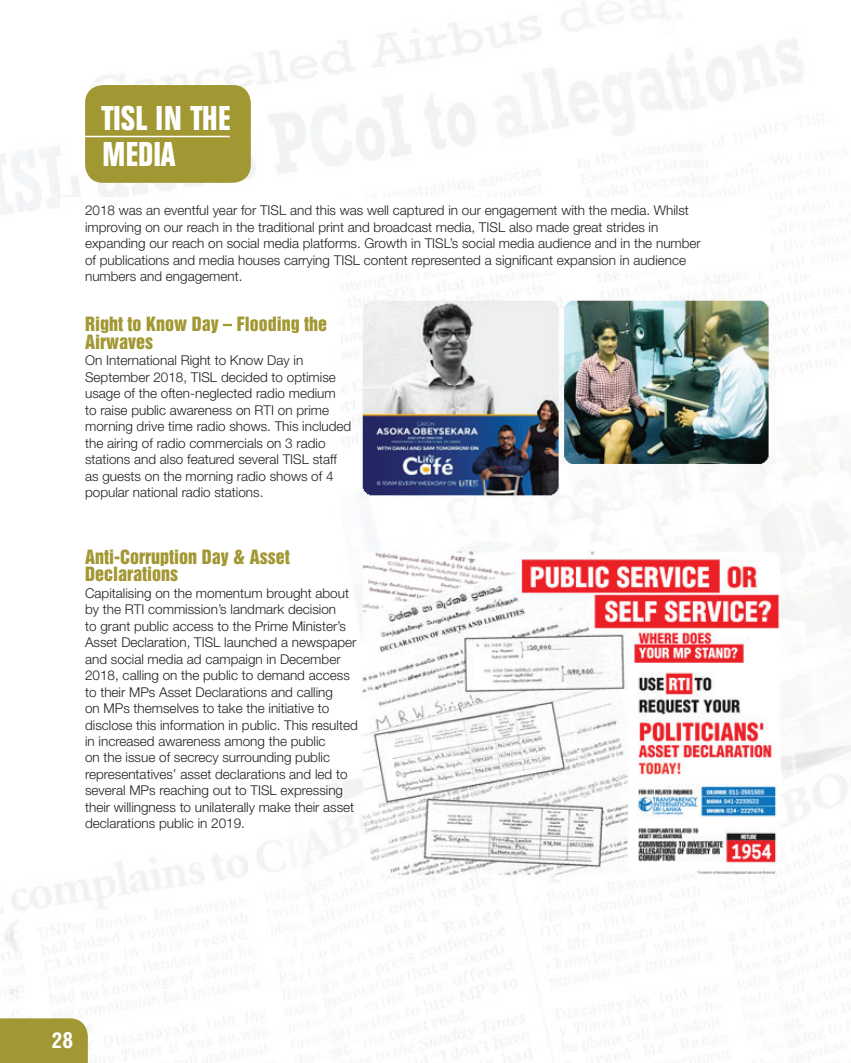
<style>
.page{position:relative;width:851px;height:1063px;background:#fff}
.page>*{position:absolute;margin:0;border:0;box-sizing:border-box;transform-origin:0 0}
.t1{font:700 condensed 36px/36px "Folio EF";color:#fff}
.t2{font:700 21px "Arena Condensed";color:#fff}
.t3{font:18px/17.2px "Helvetica Inserat LT Std";color:#a29833}
.t4{font:300 13.5px/16.5px "Helvetica Neue";color:#231f20}
</style>
<div class="page">
<img style="left:0;top:0;width:850px;height:1063px">
<div style="left:85px;top:85px;width:166px;height:98px;background:#a29833;border-radius:18px"></div>
<hr style="left:85px;top:136px;width:145px;height:1px;background:#fff">
<div style="left:0;top:1018px;width:88px;height:45px;background:#a29833"></div>
<div style="left:41px;top:1028px;width:43px;height:28px;background:#a29833"></div>
<h1 class="t1" style="left:102px;top:101px;width:129px">TISL IN THE<br>MEDIA</h1>
<p class="t4" style="left:85px;top:201px;width:617px">2018 was an eventful year for TISL and this was well captured in our engagement with the media. Whilst improving on our reach in the traditional print and broadcast media, TISL also made great strides in expanding our reach on social media platforms. Growth in TISL’s social media audience and in the number of publications and media houses carrying TISL content represented a significant expansion in audience numbers and engagement.</p>
<h3 class="t3" style="left:85px;top:316px;width:244px">Right to Know Day – Flooding the<br>Airwaves</h3>
<p class="t4" style="left:85px;top:351px;width:268px">On International Right to Know Day in September 2018, TISL decided to optimise usage of the often-neglected radio medium<br>to raise public awareness on RTI on prime morning drive time radio shows. This included the airing of radio commercials on 3 radio stations and also featured several TISL staff as guests on the morning radio shows of 4 popular national radio stations.</p>
<h3 class="t3" style="left:85px;top:548px;width:206px">Anti-Corruption Day &amp; Asset<br>Declarations</h3>
<p class="t4" style="left:85px;top:584px;width:274px">Capitalising on the momentum brought about by the RTI commission’s landmark decision<br>to grant public access to the Prime Minister’s Asset Declaration, TISL launched a newspaper and social media ad campaign in December 2018, calling on the public to demand access to their MPs Asset Declarations and calling<br>on MPs themselves to take the initiative to disclose this information in public. This resulted in increased awareness among the public<br>on the issue of secrecy surrounding public representatives’ asset declarations and led to several MPs reaching out to TISL expressing their willingness to unilaterally make their asset declarations public in 2019.</p>
<h2 class="t2" style="left:52px;top:1028px;width:23px">28</h2>
</div>
